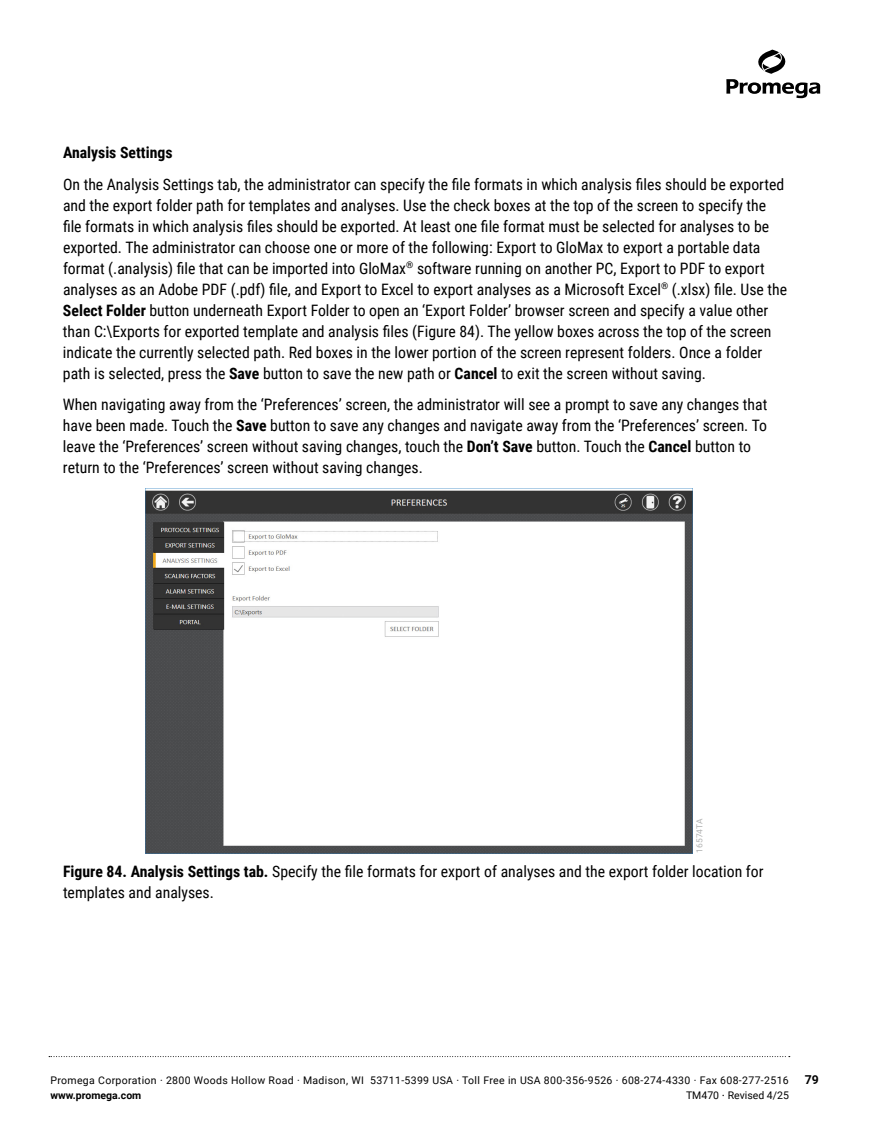
<style>
.page{position:relative;width:882px;height:1134px;background:#fff}
.page>*{position:absolute;margin:0;border:0;box-sizing:border-box;transform-origin:0 0}
.t1{font:15.75px/21px "Roboto Condensed";color:#000}
.t2{font:700 15.75px "Roboto Condensed";color:#000}
.t3{font:700 12.25px "Roboto";color:#000}
.t4{font:10.5px "Roboto";letter-spacing:.035em;color:#000}
.t5{font:10.5px "Roboto";color:#000}
.t6{font:700 10.5px "Roboto";color:#000}
.t7{font:8.4px "Roboto";letter-spacing:.01em;color:#b0b1b1}
.s1{font-weight:700}
.s2{font-family:"Calibri";font-size:12.25px}
</style>
<div class="page">
<svg style="left:726px;top:50px;width:94px;height:48px"></svg>
<svg style="left:49px;top:1056px;width:741px;height:1px"></svg>
<img style="left:146px;top:490px;width:546px;height:364px">
<p class="t2" style="left:63px;top:142px;width:111px">Analysis Settings</p>
<p class="t1" style="left:63px;top:173px;width:726px">On the Analysis Settings tab, the administrator can specify the file formats in which analysis files should be exported and the export folder path for templates and analyses. Use the check boxes at the top of the screen to specify the file formats in which analysis files should be exported. At least one file format must be selected for analyses to be exported. The administrator can choose one or more of the following: Export to GloMax to export a portable data format (.analysis) file that can be imported into GloMax<sup>®</sup> software running on another PC, Export to PDF to export analyses as an Adobe PDF (.pdf) file, and Export to Excel to export analyses as a Microsoft Excel<sup>®</sup> (.xlsx) file. Use the <span class="s1">Select Folder</span> button underneath Export Folder to open an ‘Export Folder’ browser screen and specify a value other than C:\Exports for exported template and analysis files (Figure 84). The yellow boxes across the top of the screen indicate the currently selected path. Red boxes in the lower portion of the screen represent folders. Once a folder path is selected, press the <span class="s1">Save</span> button to save the new path or <span class="s1">Cancel</span> to exit the screen without saving.</p>
<p class="t1" style="left:63px;top:393px;width:706px">When navigating away from the ‘Preferences’ screen, the administrator will see a prompt to save any changes that have been made. Touch the <span class="s1">Save</span> button to save any changes and navigate away from the ‘Preferences’ screen. To leave the ‘Preferences’ screen without saving changes, touch the <span class="s1">Don’t Save</span> button. Touch the <span class="s1">Cancel</span> button to return to the ‘Preferences’ screen without saving changes.</p>
<p class="t7" style="left:694px;top:853px;width:36px;rotate:-90deg">16574TA</p>
<p class="t1" style="left:63px;top:861px;width:702px"><span class="s1">Figure 84. Analysis Settings tab.</span> Specify the file formats for export of analyses and the export folder location for templates and analyses.</p>
<p class="t4" style="left:50px;top:1073px;width:740px">Promega Corporation · 2800 Woods Hollow Road · Madison, WI 53711-5399 USA · Toll Free in USA 800-356-9526 · 608-274-4330 · Fax 608-277-2516</p>
<p class="t3" style="left:805px;top:1071px;width:16px">79</p>
<p class="t6" style="left:50px;top:1087px;width:93px">www.promega.com</p>
<p class="t5" style="left:686px;top:1087px;width:104px">TM470 <span class="s2">·</span> Revised 4/25</p>
</div>
